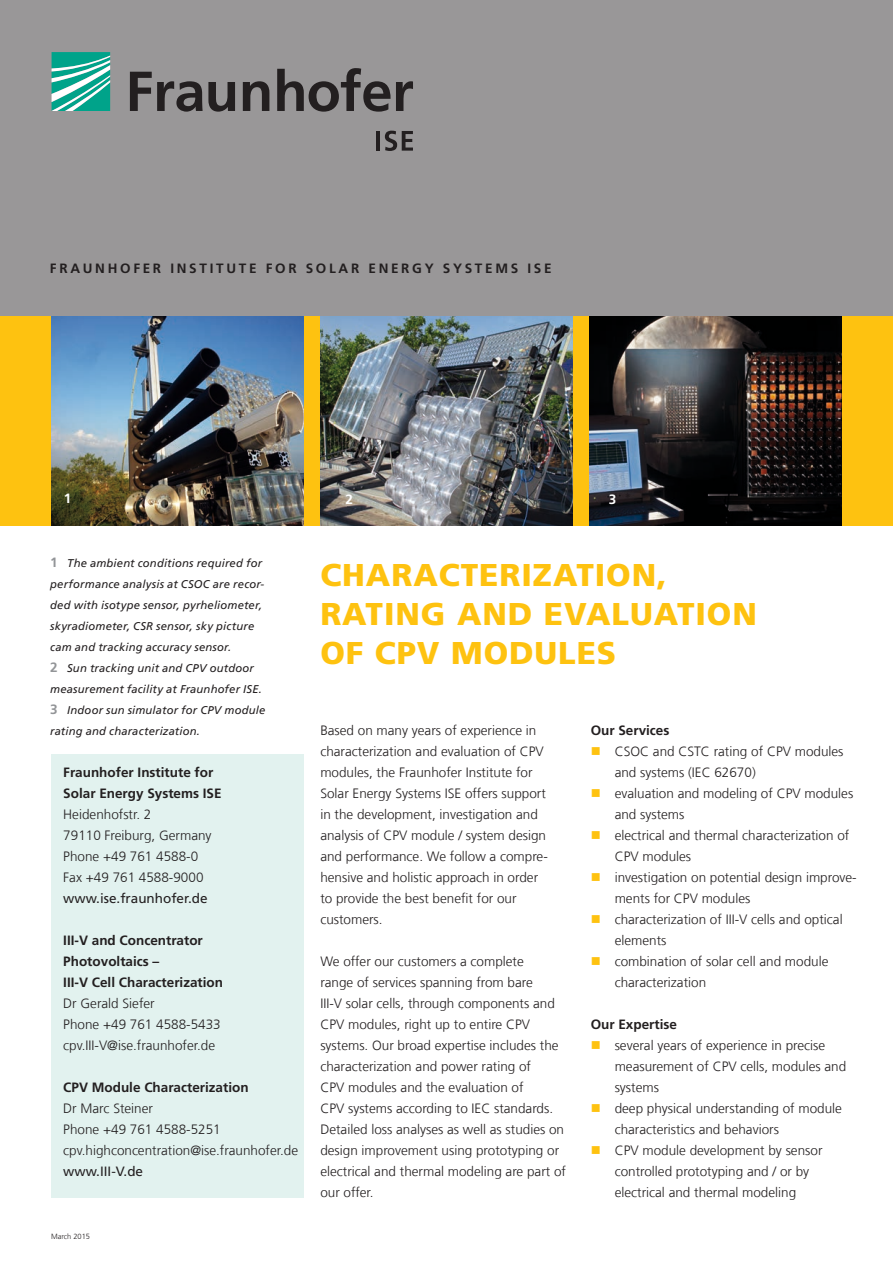
<style>
.page{position:relative;width:893px;height:1263px;background:#fff}
.page>*{position:absolute;margin:0;border:0;box-sizing:border-box;transform-origin:0 0}
._03_Standardüberschr{font:900 31.5px/39px "Frutiger LT Com";letter-spacing:.03em;color:#fec210}
._06_Fließtext{font:300 13.5px/21px "Frutiger LT Com";color:#231f20}
._07_Zwischenüberschr{font:700 13.5px/21px "Frutiger LT Com";color:#231f20}
._10_Institutsname{font:700 13.5px "Frutiger LT Com";letter-spacing:.2em;color:#231f20}
._06_Fließtext-2{font:13.5px "Frutiger LT Com";color:#231f20}
._05_Marginalie_Bildu{font:700 13.5px "Frutiger LT Com";color:#fff}
._05_Marginalie_Bildu-2{font:italic 11.25px/21px "Frutiger LT Com";letter-spacing:.015em;color:#231f20}
._06_Fließtext-3{font:300 7.5px "Frutiger LT Com";color:#231f20}
.s1{font-weight:700;font-style:normal;font-size:13.5px;color:#939598}
.s2{color:#fec210}
</style>
<div class="page">
<div style="left:0;top:315px;width:893px;height:210px;background:#fec210"></div>
<img style="left:320px;top:315px;width:253px;height:210px">
<div style="left:51px;top:754px;width:252px;height:443px;background:#e2f2ef"></div>
<img style="left:51px;top:315px;width:252px;height:210px">
<img style="left:590px;top:315px;width:252px;height:210px">
<div style="left:0;top:0;width:893px;height:315px;background:#999798"></div>
<svg style="left:52px;top:52px;width:58px;height:59px"></svg>
<svg style="left:130px;top:68px;width:283px;height:44px"></svg>
<hr style="left:376px;top:131px;width:4px;height:20px;background:#231f20">
<svg style="left:385px;top:131px;width:28px;height:20px"></svg>
<p class="_10_Institutsname" style="left:50px;top:260px;width:503px">FRAUNHOFER INSTITUTE FOR SOLAR ENERGY SYSTEMS ISE</p>
<p class="_05_Marginalie_Bildu" style="left:64px;top:491px;width:9px">1</p>
<p class="_05_Marginalie_Bildu" style="left:345px;top:492px;width:9px">2</p>
<p class="_05_Marginalie_Bildu" style="left:609px;top:491px;width:9px">3</p>
<p class="_05_Marginalie_Bildu-2" style="left:50px;top:553px;width:216px"><span class="s1">1</span> The ambient conditions required for performance analysis at CSOC are recor&shy;ded with isotype sensor, pyrheliometer, skyradiometer, CSR sensor, sky picture cam and tracking accuracy sensor.</p>
<p class="_05_Marginalie_Bildu-2" style="left:50px;top:658px;width:217px"><span class="s1">2</span> Sun tracking unit and CPV outdoor measurement facility at Fraunhofer ISE.<br><span class="s1">3</span> Indoor sun simulator for CPV module rating and characterization.</p>
<p class="_07_Zwischenüberschr" style="left:63px;top:762px;width:152px">Fraunhofer Institute for</p>
<p class="_07_Zwischenüberschr" style="left:63px;top:783px;width:160px">Solar Energy Systems ISE</p>
<p class="_06_Fließtext" style="left:63px;top:804px;width:90px">Heidenhofstr. 2</p>
<p class="_06_Fließtext" style="left:63px;top:825px;width:150px">79110 Freiburg, Germany</p>
<p class="_06_Fließtext" style="left:63px;top:846px;width:136px">Phone +49 761 4588-0</p>
<p class="_06_Fließtext" style="left:63px;top:867px;width:142px">Fax +49 761 4588-9000</p>
<p class="_06_Fließtext-2" style="left:63px;top:890px;width:146px">www.ise.fraunhofer.de</p>
<p class="_07_Zwischenüberschr" style="left:63px;top:930px;width:161px">III-V and Concentrator<br>Photovoltaics –<br>III-V Cell Characterization</p>
<p class="_06_Fließtext" style="left:63px;top:993px;width:93px">Dr Gerald Siefer</p>
<p class="_06_Fließtext" style="left:63px;top:1014px;width:159px">Phone +49 761 4588-5433</p>
<p class="_06_Fließtext" style="left:63px;top:1035px;width:153px">cpv.III-V@ise.fraunhofer.de</p>
<p class="_07_Zwischenüberschr" style="left:63px;top:1077px;width:187px">CPV Module Characterization</p>
<p class="_06_Fließtext" style="left:63px;top:1098px;width:91px">Dr Marc Steiner</p>
<p class="_06_Fließtext" style="left:63px;top:1119px;width:159px">Phone +49 761 4588-5251</p>
<p class="_06_Fließtext" style="left:63px;top:1140px;width:236px">cpv.highconcentration@ise.fraunhofer.de</p>
<p class="_06_Fließtext-2" style="left:63px;top:1163px;width:81px">www.III-V.de</p>
<p class="_06_Fließtext-3" style="left:51px;top:1232px;width:41px">March 2015</p>
<p class="_03_Standardüberschr" style="left:320px;top:555px;width:438px">CHARACTERIZATION,<br>RATING AND EVALUATION<br>OF CPV MODULES</p>
<p class="_06_Fließtext" style="left:320px;top:720px;width:227px">Based on many years of experience in characterization and evaluation of CPV modules, the Fraunhofer Institute for Solar Energy Systems ISE offers support in the development, investigation and analysis of CPV module / system design</p>
<p class="_06_Fließtext" style="left:320px;top:846px;width:229px">and performance. We follow a compre&shy;hensive and holistic approach in order to provide the best benefit for our customers.</p>
<p class="_06_Fließtext" style="left:320px;top:951px;width:205px">We offer our customers a complete</p>
<p class="_06_Fließtext" style="left:320px;top:972px;width:247px">range of services spanning from bare<br>III-V solar cells, through components and CPV modules, right up to entire CPV systems. Our broad expertise includes the characterization and power rating of<br>CPV modules and the evaluation of<br>CPV systems according to IEC standards.<br>Detailed loss analyses as well as studies on design improvement using prototyping or electrical and thermal modeling are part of our offer.</p>
<p class="_07_Zwischenüberschr" style="left:591px;top:720px;width:80px">Our Services</p>
<p class="_06_Fließtext" style="left:615px;top:741px;width:230px;text-indent:-24px"><span class="s2">■</span> CSOC and CSTC rating of CPV modules and systems (IEC 62670)</p>
<p class="_06_Fließtext" style="left:615px;top:783px;width:240px;text-indent:-24px"><span class="s2">■</span> evaluation and modeling of CPV modules and systems</p>
<p class="_06_Fließtext" style="left:615px;top:825px;width:236px;text-indent:-24px"><span class="s2">■</span> electrical and thermal characterization of<br>CPV modules</p>
<p class="_06_Fließtext" style="left:615px;top:867px;width:244px;text-indent:-24px"><span class="s2">■</span> investigation on potential design improve&shy;ments for CPV modules</p>
<p class="_06_Fließtext" style="left:615px;top:909px;width:229px;text-indent:-24px"><span class="s2">■</span> characterization of III-V cells and optical elements</p>
<p class="_06_Fließtext" style="left:615px;top:951px;width:215px;text-indent:-24px"><span class="s2">■</span> combination of solar cell and module characterization</p>
<p class="_07_Zwischenüberschr" style="left:591px;top:1014px;width:88px">Our Expertise</p>
<p class="_06_Fließtext" style="left:615px;top:1035px;width:233px;text-indent:-24px"><span class="s2">■</span> several years of experience in precise measurement of CPV cells, modules and systems</p>
<p class="_06_Fließtext" style="left:615px;top:1098px;width:229px;text-indent:-24px"><span class="s2">■</span> deep physical understanding of module characteristics and behaviors</p>
<p class="_06_Fließtext" style="left:615px;top:1140px;width:209px;text-indent:-24px"><span class="s2">■</span> CPV module development by sensor controlled prototyping and / or by electrical and thermal modeling</p>
</div>
